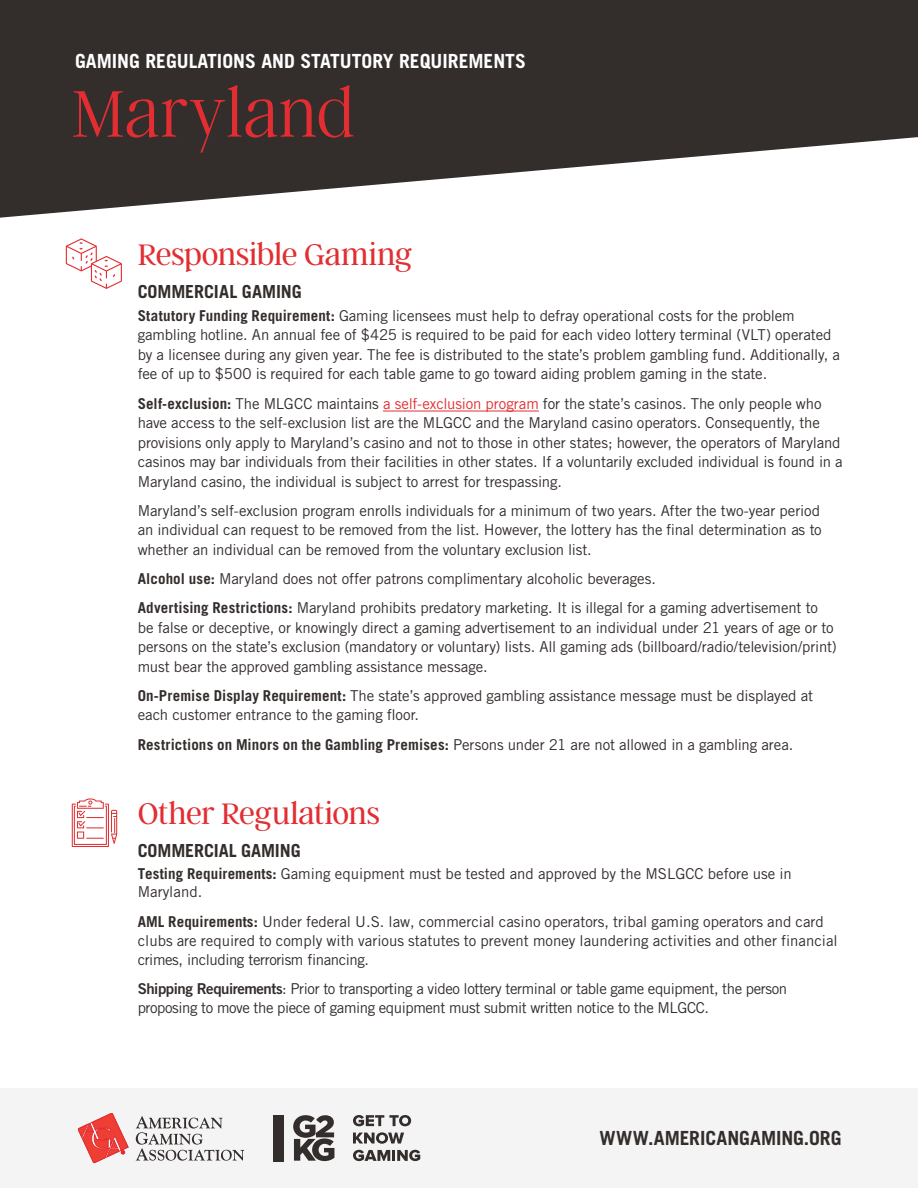
<style>
.page{position:relative;width:918px;height:1188px;background:#fff}
.page>*{position:absolute;margin:0;border:0;box-sizing:border-box;transform-origin:0 0}
.t1{font:100 73.5px "Argent CF";letter-spacing:.01em;color:#e22e32}
.t2{font:300 33px "Argent CF";letter-spacing:-.01em;color:#e22e32}
.t3{font:700 19.5px "Trade Gothic LT Std";color:#fff}
.t4{font:700 19.5px "Trade Gothic LT Std";color:#332d2b}
.t5{font:700 18px "Trade Gothic LT Std";letter-spacing:-.005em;color:#332d2b}
.t6{font:15px/19.5px "Trade Gothic LT Std";letter-spacing:-.01em;color:#332d2b}
.t7{font:15px/19.5px "Trade Gothic LT Std";letter-spacing:-.03em;color:#332d2b}
.s1{font-weight:700}
.s2{color:#e22e32}
.s3{font-family:"Trade Gothic LT Std Bd 2"}
</style>
<div class="page">
<svg style="left:0;top:0;width:918px;height:218px;fill:#332d2b"></svg>
<div style="left:0;top:1088px;width:918px;height:100px;background:#f4f4f4"></div>
<svg style="left:78px;top:1113px;width:50px;height:50px"></svg>
<svg style="left:136px;top:1116px;width:108px;height:45px"></svg>
<svg style="left:293px;top:1115px;width:41px;height:46px"></svg>
<div style="left:273px;top:1115px;width:10px;height:46px;background:#332d2b"></div>
<svg style="left:353px;top:1132px;width:51px;height:12px"></svg>
<svg style="left:353px;top:1150px;width:67px;height:11px"></svg>
<svg style="left:353px;top:1115px;width:58px;height:11px"></svg>
<hr style="left:383px;top:411px;width:156px;height:1px;background:#e22e32">
<svg style="left:66px;top:238px;width:56px;height:51px"></svg>
<svg style="left:72px;top:798px;width:45px;height:49px"></svg>
<h3 class="t3" style="left:75px;top:50px;width:452px">GAMING REGULATIONS AND STATUTORY REQUIREMENTS</h3>
<h1 class="t1" style="left:72px;top:76px;width:284px">Maryland</h1>
<h2 class="t2" style="left:138px;top:238px;width:276px">Responsible Gaming</h2>
<p class="t5" style="left:138px;top:281px;width:166px">COMMERCIAL GAMING</p>
<p class="t6" style="left:138px;top:306px;width:704px"><span class="s1">Statutory Funding Requirement:</span> Gaming licensees must help to defray operational costs for the problem gambling hotline. An annual fee of $425 is required to be paid for each video lottery terminal (VLT) operated by a licensee during any given year. The fee is distributed to the state’s problem gambling fund. Additionally, a fee of up to $500 is required for each table game to go toward aiding problem gaming in the state.</p>
<p class="t6" style="left:138px;top:393px;width:707px"><span class="s1">Self-exclusion:</span> The MLGCC maintains <span class="s2">a self-exclusion program</span> for the state’s casinos. The only people who have access to the self-exclusion list are the MLGCC and the Maryland casino operators. Consequently, the provisions only apply to Maryland’s casino and not to those in other states; however, the operators of Maryland casinos may bar individuals from their facilities in other states. If a voluntarily excluded individual is found in a Maryland casino, the individual is subject to arrest for trespassing.</p>
<p class="t6" style="left:138px;top:501px;width:685px;text-align:justify">Maryland’s self-exclusion program enrolls individuals for a minimum of two years. After the two-year period an individual can request to be removed from the list. However, the lottery has the final determination as to whether an individual can be removed from the voluntary exclusion list.</p>
<p class="t6" style="left:138px;top:564px;width:682px;line-height:29.2px"><span class="s1">Alcohol use:</span> Maryland does not offer patrons complimentary alcoholic beverages.<br><span class="s1">Advertising Restrictions:</span> Maryland prohibits predatory marketing. It is illegal for a gaming advertisement to</p>
<p class="t6" style="left:138px;top:618px;width:701px">be false or deceptive, or knowingly direct a gaming advertisement to an individual under 21 years of age or to persons on the state’s exclusion (mandatory or voluntary) lists. All gaming ads (billboard/radio/television/print) must bear the approved gambling assistance message.</p>
<p class="t6" style="left:138px;top:686px;width:677px"><span class="s1">On-Premise Display Requirement:</span> The state’s approved gambling assistance message must be displayed at each customer entrance to the gaming floor.</p>
<p class="t6" style="left:138px;top:734px;width:657px"><span class="s1">Restrictions on Minors on the Gambling Premises:</span> Persons under 21 are not allowed in a gambling area.</p>
<h2 class="t2" style="left:138px;top:796px;width:244px">Other Regulations</h2>
<p class="t5" style="left:138px;top:839px;width:165px">COMMERCIAL GAMING</p>
<p class="t6" style="left:138px;top:865px;width:656px;line-height:18px"><span class="s1">Testing Requirements:</span> Gaming equipment must be tested and approved by the MSLGCC before use in<br>Maryland.</p>
<p class="t6" style="left:138px;top:912px;width:702px;line-height:19px"><span class="s1">AML Requirements:</span> Under federal U.S. law, commercial casino operators, tribal gaming operators and card clubs are required to comply with various statutes to prevent money laundering activities and other financial crimes, including terrorism financing.</p>
<p class="t7" style="left:138px;top:979px;width:651px"><span class="s3">Shipping Requirements</span>: Prior to transporting a video lottery terminal or table game equipment, the person proposing to move the piece of gaming equipment must submit written notice to the MLGCC.</p>
<h3 class="t4" style="left:599px;top:1126px;width:244px">WWW.AMERICANGAMING.ORG</h3>
</div>
